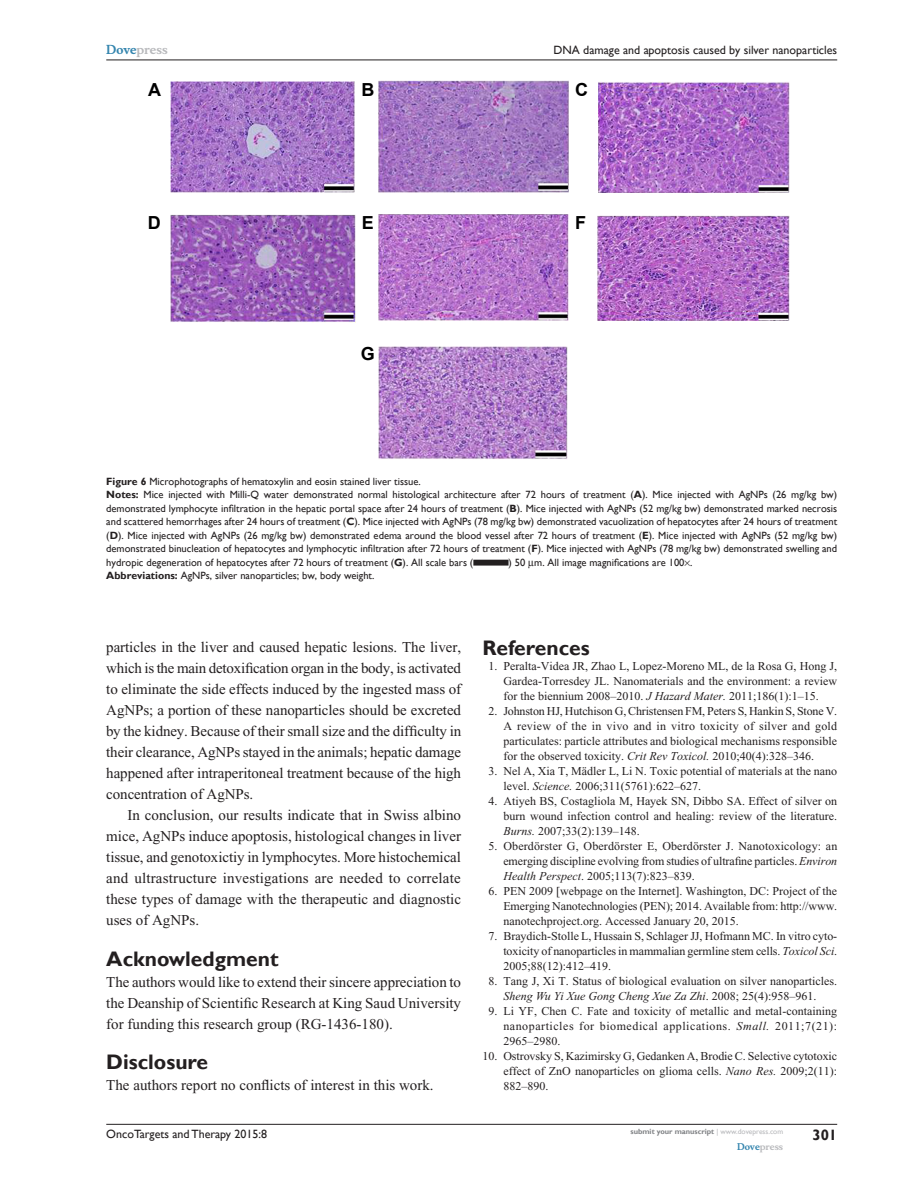
<style>
.page{position:relative;width:918px;height:1188px;background:#fff}
.page>*{position:absolute;margin:0;border:0;box-sizing:border-box;transform-origin:0 0}
.RefH{font:700 21px "Gill Sans";color:#231f20}
.Tx{font:15px/21px "Times New Roman";color:#231f20;text-align:justify}
.TxF{font:15px/21px "Times New Roman";color:#231f20;text-align:justify}
.t1{font:700 15px "Gill Sans";color:#231f20}
.RefNL2{font:12px/15px "Times New Roman";color:#231f20;text-align:justify}
.t2{font:12px "Gill Sans";color:#231f20}
.t3{font:700 12px "Musee";color:#b8b9bc}
.FigSNRI{font:10.5px/13.5px "Gill Sans";color:#231f20;text-align:justify}
.FigC{font:10.5px "Gill Sans";color:#231f20}
.t4{font:700 9px "Musee";color:#b8b9bc}
.t5{font:700 7.5px "Gill Sans";color:#808285}
.s1{color:#3485ae}
.s2{font-weight:700}
.s3{font-style:italic}
.s4{font-weight:400;color:#b8b9bc}
</style>
<div class="page">
<hr style="left:106px;top:1124px;width:731px;height:1px;background:#231f20">
<hr style="left:106px;top:60px;width:731px;height:1px;background:#231f20">
<div style="left:473px;top:560px;width:36px;height:6px;background:#231f20"></div>
<img style="left:170px;top:82px;width:185px;height:111px">
<img style="left:378px;top:81px;width:191px;height:112px">
<img style="left:170px;top:214px;width:185px;height:108px">
<img style="left:378px;top:215px;width:190px;height:106px">
<img style="left:598px;top:215px;width:191px;height:105px">
<img style="left:379px;top:346px;width:189px;height:113px">
<img style="left:598px;top:81px;width:191px;height:112px">
<p class="t3" style="left:106px;top:43px;width:63px"><span class="s1">Dove</span>press</p>
<p class="t2" style="left:554px;top:43px;width:285px">DNA damage and apoptosis caused by silver nanoparticles</p>
<p class="FigC" style="left:106px;top:475px;width:316px"><span class="s2">Figure 6</span> Microphotographs of hematoxylin and eosin stained liver tissue.</p>
<p class="FigSNRI" style="left:106px;top:488px;width:732px"><span class="s2">Notes:</span> Mice injected with Milli-Q water demonstrated normal histological architecture after 72 hours of treatment (<span class="s2">A</span>). Mice injected with AgNPs (26 mg/kg bw) demonstrated lymphocyte infiltration in the hepatic portal space after 24 hours of treatment (<span class="s2">B</span>). Mice injected with AgNPs (52 mg/kg bw) demonstrated marked necrosis and scattered hemorrhages after 24 hours of treatment (<span class="s2">C</span>). Mice injected with AgNPs (78 mg/kg bw) demonstrated vacuolization of hepatocytes after 24 hours of treatment (<span class="s2">D</span>). Mice injected with AgNPs (26 mg/kg bw) demonstrated edema around the blood vessel after 72 hours of treatment (<span class="s2">E</span>). Mice injected with AgNPs (52 mg/kg bw) demonstrated binucleation of hepatocytes and lymphocytic infiltration after 72 hours of treatment (<span class="s2">F</span>). Mice injected with AgNPs (78 mg/kg bw) demonstrated swelling and hydropic degeneration of hepatocytes after 72 hours of treatment (<span class="s2">G</span>). All scale bars (</p>
<p class="FigSNRI" style="left:509px;top:555px;width:186px">) 50 m. All image magnifications are 100 .</p>
<p class="FigSNRI" style="left:106px;top:569px;width:270px"><span class="s2">Abbreviations:</span> AgNPs, silver nanoparticles; bw, body weight.</p>
<p class="Tx" style="left:106px;top:637px;width:357px">particles in the liver and caused hepatic lesions. The liver, which is the main detoxification organ in the body, is activated to eliminate the side effects induced by the ingested mass of AgNPs; a portion of these nanoparticles should be excreted by the kidney. Because of their small size and the difficulty in their clearance, AgNPs stayed in the animals; hepatic damage happened after intraperitoneal treatment because of the high concentration of AgNPs.</p>
<p class="Tx" style="left:106px;top:805px;width:356px;text-indent:21px">In conclusion, our results indicate that in Swiss albino mice, AgNPs induce apoptosis, histological changes in liver tissue, and genotoxictiy in lymphocytes. More histochemical and ultrastructure investigations are needed to correlate these types of damage with the therapeutic and diagnostic uses of AgNPs.</p>
<h1 class="RefH" style="left:106px;top:946px;width:174px">Acknowledgment</h1>
<p class="TxF" style="left:106px;top:971px;width:356px">The authors would like to extend their sincere appreciation to the Deanship of Scientific Research at King Saud University for funding this research group (RG-1436-180).</p>
<h1 class="RefH" style="left:106px;top:1049px;width:103px">Disclosure</h1>
<p class="TxF" style="left:106px;top:1074px;width:329px">The authors report no conflicts of interest in this work.</p>
<p class="RefH" style="left:482px;top:635px;width:109px">References</p>
<p class="RefNL2" style="left:503px;top:659px;width:335px;text-indent:-15px">1. Peralta-Videa JR, Zhao L, Lopez-Moreno ML, de la Rosa G, Hong J, Gardea-Torresdey JL. Nanomaterials and the environment: a review for the biennium 2008–2010. <span class="s3">J Hazard Mater.</span> 2011;186(1):1–15.</p>
<p class="RefNL2" style="left:503px;top:704px;width:335px;text-indent:-15px">2. Johnston HJ, Hutchison G, Christensen FM, Peters S, Hankin S, Stone V.<br>A review of the in vivo and in vitro toxicity of silver and gold particulates: particle attributes and biological mechanisms responsible for the observed toxicity. <span class="s3">Crit Rev Toxicol.</span> 2010;40(4):328–346.</p>
<p class="RefNL2" style="left:503px;top:764px;width:335px;text-indent:-15px">3. Nel A, Xia T, Mädler L, Li N. Toxic potential of materials at the nano level. <span class="s3">Science.</span> 2006;311(5761):622–627.</p>
<p class="RefNL2" style="left:503px;top:794px;width:335px;text-indent:-15px">4. Atiyeh BS, Costagliola M, Hayek SN, Dibbo SA. Effect of silver on burn wound infection control and healing: review of the literature.<br><span class="s3">Burns.</span> 2007;33(2):139–148.</p>
<p class="RefNL2" style="left:503px;top:839px;width:336px;text-indent:-15px">5. Oberdörster G, Oberdörster E, Oberdörster J. Nanotoxicology: an emerging discipline evolving from studies of ultrafine particles. <span class="s3">Environ Health Perspect</span>. 2005;113(7):823–839.</p>
<p class="RefNL2" style="left:503px;top:884px;width:335px;text-indent:-15px">6. PEN 2009 [webpage on the Internet]. Washington, DC: Project of the Emerging Nanotechnologies (PEN); 2014. Available from: http://www. nanotechproject.org. Accessed January 20, 2015.</p>
<p class="RefNL2" style="left:503px;top:929px;width:335px;text-indent:-15px">7. Braydich-Stolle L, Hussain S, Schlager JJ, Hofmann MC. In vitro cyto&shy;toxicity of nanoparticles in mammalian germline stem cells. <span class="s3">Toxicol Sci</span>.<br>2005;88(12):412–419.</p>
<p class="RefNL2" style="left:488px;top:974px;width:350px;text-align:center">8. Tang J, Xi T. Status of biological evaluation on silver nanoparticles.<br><span class="s3">Sheng Wu Yi Xue Gong Cheng Xue Za Zhi</span>. 2008; 25(4):958–961.</p>
<p class="RefNL2" style="left:503px;top:1004px;width:335px;text-indent:-15px">9. Li YF, Chen C. Fate and toxicity of metallic and metal-containing nanoparticles for biomedical applications. <span class="s3">Small.</span> 2011;7(21):<br>2965–2980.</p>
<p class="RefNL2" style="left:503px;top:1049px;width:335px;text-indent:-21px">10. Ostrovsky S, Kazimirsky G, Gedanken A, Brodie C. Selective cytotoxic effect of ZnO nanoparticles on glioma cells. <span class="s3">Nano Res.</span> 2009;2(11):<br>882–890.</p>
<p class="t2" style="left:106px;top:1127px;width:162px">OncoTargets and Therapy 2015:8</p>
<p class="t5" style="left:631px;top:1127px;width:154px">submit your manuscript <span class="s4">| www.dovepress.com</span></p>
<p class="t4" style="left:737px;top:1141px;width:48px"><span class="s1">Dove</span>press</p>
<p class="t1" style="left:812px;top:1126px;width:26px">301</p>
</div>
